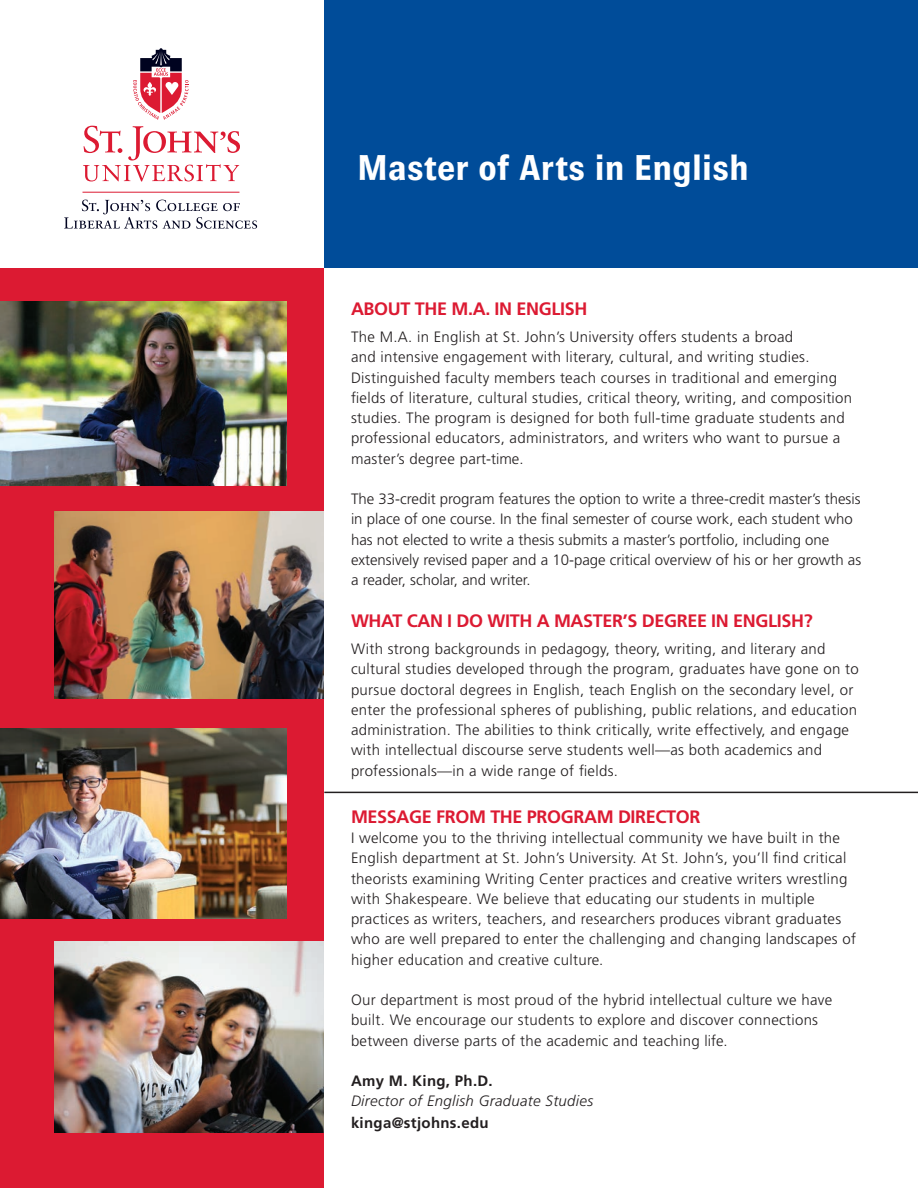
<style>
.page{position:relative;width:918px;height:1188px;background:#fff}
.page>*{position:absolute;margin:0;border:0;box-sizing:border-box;transform-origin:0 0}
.t1{font:700 36px "Brown";color:#fff}
.t2{font:700 18px "Frutiger";letter-spacing:-.02em;color:#dc1a32}
.t3{font:300 15px/20.2px "Frutiger";letter-spacing:.02em;color:#231f20}
.t4{font:300 15px/20.2px "Frutiger";color:#231f20}
.t5{font:700 15px "Frutiger";letter-spacing:.02em;color:#231f20}
.t6{font:italic 300 15px "Frutiger";letter-spacing:.02em;color:#231f20}
</style>
<div class="page">
<div style="left:0;top:269px;width:324px;height:919px;background:#dc1a32"></div>
<div style="left:324px;top:0;width:594px;height:268px;background:#004c99"></div>
<svg style="left:83px;top:126px;width:157px;height:55px"></svg>
<svg style="left:133px;top:48px;width:55px;height:72px"></svg>
<svg style="left:64px;top:200px;width:193px;height:29px"></svg>
<hr style="left:83px;top:192px;width:156px;height:1px;background:#dc1a32">
<img style="left:0;top:301px;width:286px;height:185px">
<img style="left:54px;top:511px;width:270px;height:188px">
<img style="left:54px;top:942px;width:270px;height:190px">
<img style="left:0;top:728px;width:286px;height:191px">
<hr style="left:324px;top:792px;width:594px;height:1px;background:#231f20">
<p class="t1" style="left:357px;top:148px;width:393px">Master of Arts in English</p>
<p class="t2" style="left:351px;top:298px;width:238px">ABOUT THE M.A. IN ENGLISH</p>
<p class="t3" style="left:351px;top:327px;width:503px">The M.A. in English at St. John’s University offers students a broad<br>and intensive engagement with literary, cultural, and writing studies.<br>Distinguished faculty members teach courses in traditional and emerging fields of literature, cultural studies, critical theory, writing, and composition studies. The program is designed for both full-time graduate students and professional educators, administrators, and writers who want to pursue a master’s degree part-time.</p>
<p class="t4" style="left:351px;top:489px;width:512px">The 33-credit program features the option to write a three-credit master’s thesis in place of one course. In the final semester of course work, each student who has not elected to write a thesis submits a master’s portfolio, including one extensively revised paper and a 10-page critical overview of his or her growth as a reader, scholar, and writer.</p>
<p class="t2" style="left:351px;top:610px;width:463px">WHAT CAN I DO WITH A MASTER’S DEGREE IN ENGLISH?</p>
<p class="t3" style="left:351px;top:639px;width:509px">With strong backgrounds in pedagogy, theory, writing, and literary and cultural studies developed through the program, graduates have gone on to pursue doctoral degrees in English, teach English on the secondary level, or enter the professional spheres of publishing, public relations, and education administration. The abilities to think critically, write effectively, and engage with intellectual discourse serve students well—as both academics and professionals—in a wide range of fields.</p>
<p class="t2" style="left:351px;top:806px;width:351px">MESSAGE FROM THE PROGRAM DIRECTOR</p>
<p class="t3" style="left:351px;top:828px;width:507px">I welcome you to the thriving intellectual community we have built in the English department at St. John’s University. At St. John’s, you’ll find critical theorists examining Writing Center practices and creative writers wrestling with Shakespeare. We believe that educating our students in multiple practices as writers, teachers, and researchers produces vibrant graduates who are well prepared to enter the challenging and changing landscapes of higher education and creative culture.</p>
<p class="t3" style="left:351px;top:990px;width:483px">Our department is most proud of the hybrid intellectual culture we have built. We encourage our students to explore and discover connections between diverse parts of the academic and teaching life.</p>
<p class="t5" style="left:351px;top:1072px;width:143px">Amy M. King, Ph.D.</p>
<p class="t6" style="left:351px;top:1093px;width:244px">Director of English Graduate Studies</p>
<p class="t5" style="left:351px;top:1114px;width:139px">kinga@stjohns.edu</p>
</div>
